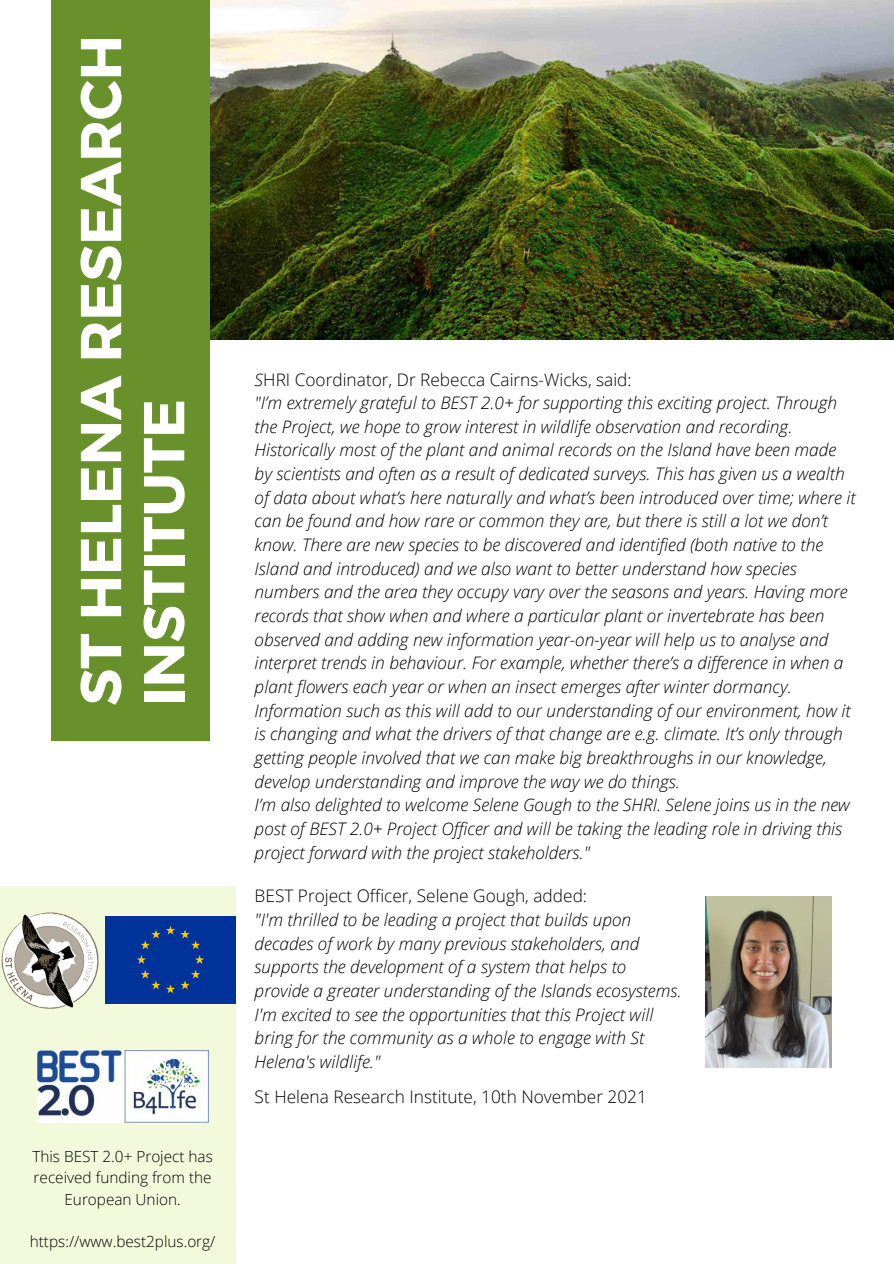
<style>
.page{position:relative;width:894px;height:1264px;background:#fff}
.page>*{position:absolute;margin:0;border:0;box-sizing:border-box;transform-origin:0 0}
.t1{font:700 57.45px/63px "Montserrat";color:#fff}
.t2{font:italic 300 17.25px/23.7px "Open Sans";color:#000}
.t3{font:300 17.25px "Open Sans";color:#000}
.t4{font:300 15.3px/21.1px "Open Sans";color:#000;text-align:center}
.s1{font-style:italic}
</style>
<div class="page">
<img style="left:209px;top:0;width:684px;height:339px">
<div style="left:51px;top:0;width:158px;height:740px;background:#68902b"></div>
<div style="left:0;top:886px;width:236px;height:377px;background:#f3fadc"></div>
<img style="left:1px;top:912px;width:98px;height:97px">
<img style="left:37px;top:1050px;width:171px;height:72px">
<div style="left:105px;top:916px;width:130px;height:87px;background:#039"></div>
<img style="left:705px;top:896px;width:126px;height:171px">
<p class="t1" style="left:66px;top:705px;width:672px;rotate:-90deg">ST HELENA RESEARCH<br>INSTITUTE</p>
<p class="t4" style="left:32px;top:1145px;width:182px">This BEST 2.0+ Project has received funding from the<br>European Union.</p>
<p class="t4" style="left:30px;top:1230px;width:187px">https://www.best2plus.org/</p>
<p class="t3" style="left:254px;top:367px;width:378px"><span class="s1">S</span>HRI Coordinator, Dr Rebecca Cairns-Wicks, said:</p>
<p class="t2" style="left:254px;top:390px;width:602px">"I’m extremely grateful to BEST 2.0+ for supporting this exciting project. Through the Project, we hope to grow interest in wildlife observation and recording.<br>Historically most of the plant and animal records on the Island have been made by scientists and often as a result of dedicated surveys. This has given us a wealth of data about what’s here naturally and what’s been introduced over time; where it can be found and how rare or common they are, but there is still a lot we don’t know. There are new species to be discovered and identified (both native to the Island and introduced) and we also want to better understand how species numbers and the area they occupy vary over the seasons and years. Having more records that show when and where a particular plant or invertebrate has been observed and adding new information year-on-year will help us to analyse and interpret trends in behaviour. For example, whether there’s a difference in when a plant flowers each year or when an insect emerges after winter dormancy.<br>Information such as this will add to our understanding of our environment, how it is changing and what the drivers of that change are e.g. climate. It’s only through getting people involved that we can make big breakthroughs in our knowledge, develop understanding and improve the way we do things.</p>
<p class="t2" style="left:254px;top:792px;width:596px">I’m also delighted to welcome Selene Gough to the SHRI. Selene joins us in the new post of BEST 2.0+ Project Officer and will be taking the leading role in driving this project forward with the project stakeholders."</p>
<p class="t3" style="left:254px;top:884px;width:334px">BEST Project Officer, Selene Gough, added:</p>
<p class="t2" style="left:254px;top:907px;width:428px">"I'm thrilled to be leading a project that builds upon decades of work by many previous stakeholders, and supports the development of a system that helps to provide a greater understanding of the Islands ecosystems.<br>I'm excited to see the opportunities that this Project will bring for the community as a whole to engage with St Helena's wildlife."</p>
<p class="t3" style="left:254px;top:1084px;width:394px">St Helena Research Institute, 10th November 2021</p>
</div>
